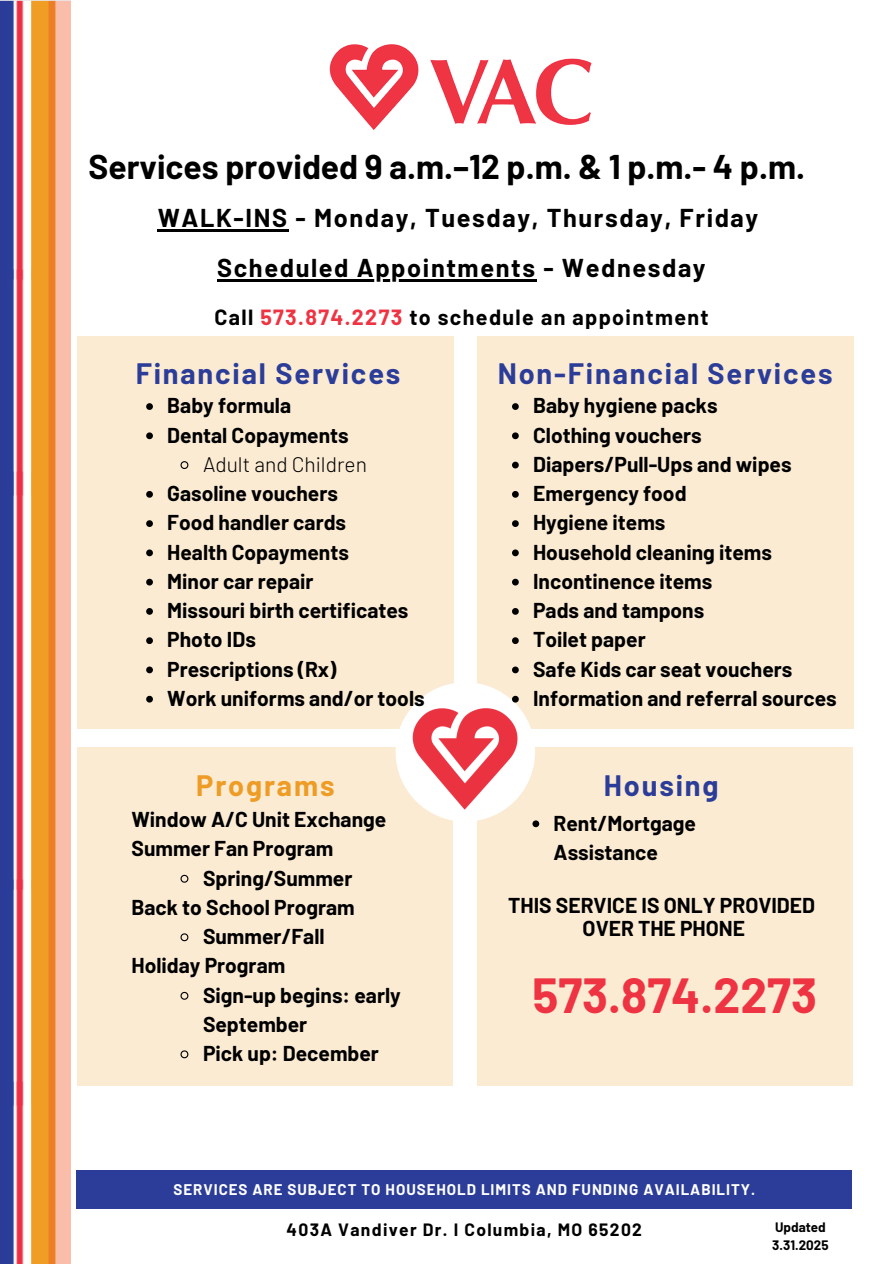
<style>
.page{position:relative;width:894px;height:1264px;background:#fff}
.page>*{position:absolute;margin:0;border:0;box-sizing:border-box;transform-origin:0 0}
.t1{font:700 48.15px "Barlow";color:#ee3342}
.t2{font:700 33.45px "Barlow";color:#000}
.t3{font:700 28.8px "Barlow";letter-spacing:.065em;color:#2b3d98}
.t4{font:700 28.8px "Barlow";letter-spacing:.065em;color:#ee9c25}
.t5{font:700 25.2px "Barlow";letter-spacing:.065em;color:#000}
.t6{font:700 21.45px "Barlow";letter-spacing:.065em;color:#000}
.t7{font:700 21px/29.2px "Barlow";color:#000}
.t8{font:300 21px "Barlow";color:#000}
.t9{font:700 17.4px "Barlow";letter-spacing:.075em;color:#000}
.t10{font:700 15px "Barlow";letter-spacing:.065em;color:#fff}
.t11{font:700 13.35px/17.9px "Barlow";color:#000}
.s1{color:#ee3342}
</style>
<div class="page">
<img style="left:329px;top:44px;width:263px;height:86px">
<img style="left:0;top:679px;width:71px;height:584px">
<img style="left:0;top:82px;width:71px;height:597px">
<img style="left:0;top:0;width:71px;height:82px">
<div style="left:477px;top:747px;width:375px;height:338px;background:#fbebd3"></div>
<div style="left:77px;top:336px;width:376px;height:392px;background:#fbebd3"></div>
<div style="left:477px;top:336px;width:376px;height:392px;background:#fbebd3"></div>
<div style="left:77px;top:747px;width:376px;height:338px;background:#fbebd3"></div>
<div style="left:395px;top:682px;width:140px;height:139px;background:#fff;border-radius:50%"></div>
<img style="left:411px;top:700px;width:111px;height:111px">
<svg style="left:146px;top:403px;width:7px;height:7px"></svg>
<svg style="left:146px;top:432px;width:7px;height:7px"></svg>
<svg style="left:180px;top:461px;width:9px;height:8px"></svg>
<svg style="left:146px;top:491px;width:7px;height:6px"></svg>
<svg style="left:146px;top:520px;width:7px;height:7px"></svg>
<svg style="left:146px;top:549px;width:7px;height:7px"></svg>
<svg style="left:146px;top:578px;width:7px;height:7px"></svg>
<svg style="left:146px;top:608px;width:7px;height:6px"></svg>
<svg style="left:146px;top:637px;width:7px;height:7px"></svg>
<svg style="left:146px;top:666px;width:7px;height:7px"></svg>
<svg style="left:146px;top:695px;width:7px;height:7px"></svg>
<svg style="left:512px;top:403px;width:6px;height:7px"></svg>
<svg style="left:512px;top:432px;width:6px;height:7px"></svg>
<svg style="left:512px;top:461px;width:6px;height:7px"></svg>
<svg style="left:512px;top:491px;width:6px;height:6px"></svg>
<svg style="left:512px;top:520px;width:6px;height:7px"></svg>
<svg style="left:512px;top:549px;width:6px;height:7px"></svg>
<svg style="left:512px;top:578px;width:6px;height:7px"></svg>
<svg style="left:512px;top:608px;width:6px;height:6px"></svg>
<svg style="left:512px;top:637px;width:6px;height:7px"></svg>
<svg style="left:512px;top:666px;width:6px;height:7px"></svg>
<svg style="left:512px;top:695px;width:6px;height:7px"></svg>
<svg style="left:180px;top:874px;width:9px;height:9px"></svg>
<svg style="left:180px;top:933px;width:9px;height:9px"></svg>
<svg style="left:180px;top:991px;width:9px;height:9px"></svg>
<svg style="left:180px;top:1050px;width:9px;height:9px"></svg>
<svg style="left:532px;top:820px;width:7px;height:7px"></svg>
<div style="left:76px;top:1170px;width:776px;height:38px;background:#2b3d98"></div>
<hr style="left:158px;top:229px;width:131px;height:3px;background:#000">
<hr style="left:217px;top:279px;width:319px;height:2px;background:#000">
<p class="t2" style="left:88px;top:146px;width:718px">Services provided 9 a.m.–12 p.m. &amp; 1 p.m.- 4 p.m.</p>
<p class="t5" style="left:158px;top:202px;width:601px">WALK-INS - Monday, Tuesday, Thursday, Friday</p>
<p class="t5" style="left:217px;top:252px;width:490px">Scheduled Appointments - Wednesday</p>
<h3 class="t6" style="left:214px;top:304px;width:495px">Call <span class="s1">573.874.2273</span> to schedule an appointment</h3>
<h2 class="t3" style="left:136px;top:355px;width:266px">Financial Services</h2>
<p class="t3" style="left:497px;top:355px;width:336px">Non-Financial Services</p>
<h4 class="t7" style="left:167px;top:390px;width:125px">Baby formula</h4>
<h4 class="t7" style="left:167px;top:419px;width:183px">Dental Copayments</h4>
<h6 class="t8" style="left:203px;top:451px;width:165px">Adult and Children</h6>
<h3 class="t7" style="left:167px;top:478px;width:172px">Gasoline vouchers</h3>
<p class="t7" style="left:167px;top:507px;width:180px">Food handler cards</p>
<p class="t7" style="left:167px;top:536px;width:183px">Health Copayments</p>
<p class="t7" style="left:167px;top:566px;width:148px">Minor car repair</p>
<p class="t7" style="left:167px;top:595px;width:242px">Missouri birth certificates</p>
<p class="t7" style="left:167px;top:624px;width:90px">Photo IDs</p>
<p class="t7" style="left:167px;top:653px;width:171px">Prescriptions (Rx)</p>
<p class="t7" style="left:167px;top:683px;width:259px">Work uniforms and/or tools</p>
<p class="t7" style="left:533px;top:390px;width:186px">Baby hygiene packs</p>
<p class="t7" style="left:533px;top:419px;width:170px">Clothing vouchers</p>
<p class="t7" style="left:533px;top:449px;width:260px">Diapers/Pull-Ups and wipes</p>
<p class="t7" style="left:533px;top:478px;width:155px">Emergency food</p>
<h3 class="t7" style="left:533px;top:507px;width:134px">Hygiene items</h3>
<p class="t7" style="left:533px;top:536px;width:240px">Household cleaning items</p>
<p class="t7" style="left:533px;top:566px;width:180px">Incontinence items</p>
<p class="t7" style="left:533px;top:595px;width:173px">Pads and tampons</p>
<p class="t7" style="left:533px;top:624px;width:114px">Toilet paper</p>
<p class="t7" style="left:533px;top:653px;width:261px">Safe Kids car seat vouchers</p>
<p class="t7" style="left:533px;top:683px;width:305px">Information and referral sources</p>
<h3 class="t4" style="left:196px;top:767px;width:140px">Programs</h3>
<p class="t7" style="left:131px;top:804px;width:256px">Window A/C Unit Exchange<br>Summer Fan Program</p>
<p class="t7" style="left:203px;top:862px;width:151px">Spring/Summer</p>
<p class="t7" style="left:131px;top:891px;width:225px">Back to School Program</p>
<p class="t7" style="left:203px;top:921px;width:123px">Summer/Fall</p>
<p class="t7" style="left:131px;top:950px;width:155px">Holiday Program</p>
<p class="t7" style="left:203px;top:979px;width:199px">Sign-up begins: early<br>September</p>
<p class="t7" style="left:203px;top:1038px;width:177px">Pick up: December</p>
<p class="t3" style="left:603px;top:767px;width:116px">Housing</p>
<h6 class="t7" style="left:553px;top:807px;width:144px">Rent/Mortgage<br>Assistance</h6>
<h6 class="t7" style="left:508px;top:892px;width:308px;line-height:23.7px;text-align:center">THIS SERVICE IS ONLY PROVIDED<br>OVER THE PHONE</h6>
<p class="t1" style="left:532px;top:964px;width:286px">573.874.2273</p>
<h6 class="t10" style="left:173px;top:1179px;width:583px">SERVICES ARE SUBJECT TO HOUSEHOLD LIMITS AND FUNDING AVAILABILITY.</h6>
<p class="t9" style="left:286px;top:1218px;width:357px">403A Vandiver Dr. I Columbia, MO 65202</p>
<p class="t11" style="left:772px;top:1218px;width:58px">Updated<br>3.31.2025</p>
</div>
